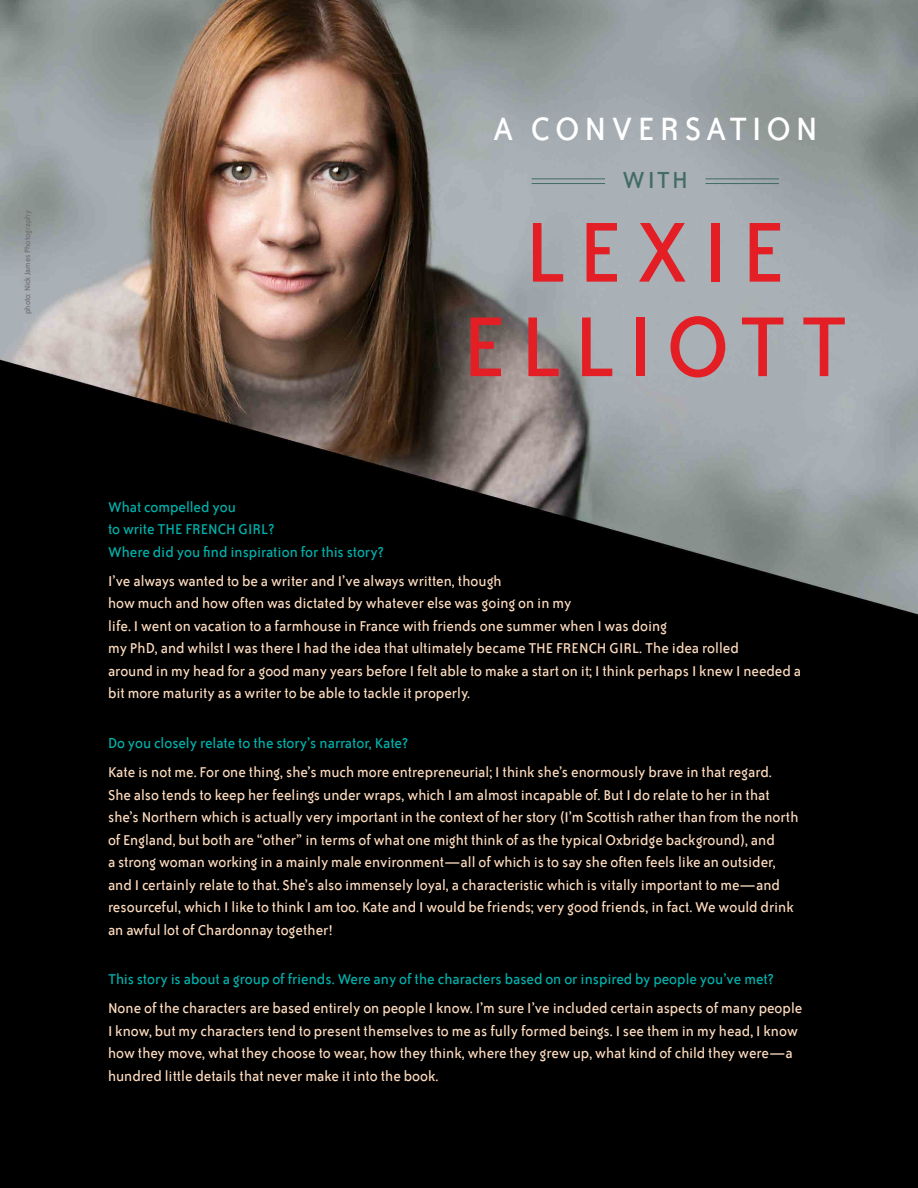
<style>
.page{position:relative;width:918px;height:1188px;background:#fff}
.page>*{position:absolute;margin:0;border:0;box-sizing:border-box;transform-origin:0 0}
.t1{font:97.5px "Bailey Sans ITC Com";letter-spacing:.14em;color:#e41e25}
.t2{font:37.5px "Bailey Sans ITC Com";letter-spacing:.14em;color:#fff}
.t3{font:27px "Bailey Sans ITC Com";color:#426c64}
.A{font:16.5px/22.5px "Bailey Sans ITC Com";color:#fedcbf}
.Q{font:16.5px/22.5px "Bailey Sans ITC Com";color:#00b3ae}
.t4{font:9px "Bailey Sans ITC Com";color:#6d6e71}
</style>
<div class="page">
<img style="left:0;top:0;width:918px;height:1188px">
<hr style="left:532px;top:183px;width:73px;height:1px;background:#426c64">
<hr style="left:706px;top:183px;width:73px;height:1px;background:#426c64">
<hr style="left:532px;top:179px;width:73px;height:1px;background:#426c64">
<hr style="left:706px;top:179px;width:73px;height:1px;background:#426c64">
<p class="t4" style="left:22px;top:314px;width:105px;rotate:-90deg">photo: Nick James Photography</p>
<p class="t2" style="left:493px;top:107px;width:327px">A CONVERSATION</p>
<p class="t3" style="left:623px;top:164px;width:67px">WITH</p>
<p class="t1" style="left:525px;top:197px;width:262px">LEXIE</p>
<p class="t1" style="left:463px;top:292px;width:387px">ELLIOTT</p>
<p class="Q" style="left:108px;top:495px;width:277px">What compelled you<br>to write THE FRENCH GIRL?<br>Where did you find inspiration for this story?</p>
<p class="A" style="left:108px;top:570px;width:695px">I’ve always wanted to be a writer and I’ve always written, though<br>how much and how often was dictated by whatever else was going on in my<br>life. I went on vacation to a farmhouse in France with friends one summer when I was doing<br>my PhD, and whilst I was there I had the idea that ultimately became THE FRENCH GIRL. The idea rolled<br>around in my head for a good many years before I felt able to make a start on it; I think perhaps I knew I needed a bit more maturity as a writer to be able to tackle it properly.</p>
<p class="Q" style="left:108px;top:732px;width:302px">Do you closely relate to the story’s narrator, Kate?</p>
<p class="A" style="left:108px;top:761px;width:692px">Kate is not me. For one thing, she’s much more entrepreneurial; I think she’s enormously brave in that regard.<br>She also tends to keep her feelings under wraps, which I am almost incapable of. But I do relate to her in that she’s Northern which is actually very important in the context of her story (I’m Scottish rather than from the north of England, but both are “other” in terms of what one might think of as the typical Oxbridge background), and<br>a strong woman working in a mainly male environment—all of which is to say she often feels like an outsider, and I certainly relate to that. She’s also immensely loyal, a characteristic which is vitally important to me—and resourceful, which I like to think I am too. Kate and I would be friends; very good friends, in fact. We would drink an awful lot of Chardonnay together!</p>
<p class="Q" style="left:108px;top:968px;width:667px">This story is about a group of friends. Were any of the characters based on or inspired by people you’ve met?</p>
<p class="A" style="left:108px;top:997px;width:696px">None of the characters are based entirely on people I know. I’m sure I’ve included certain aspects of many people I know, but my characters tend to present themselves to me as fully formed beings. I see them in my head, I know how they move, what they choose to wear, how they think, where they grew up, what kind of child they were—a hundred little details that never make it into the book.</p>
</div>
